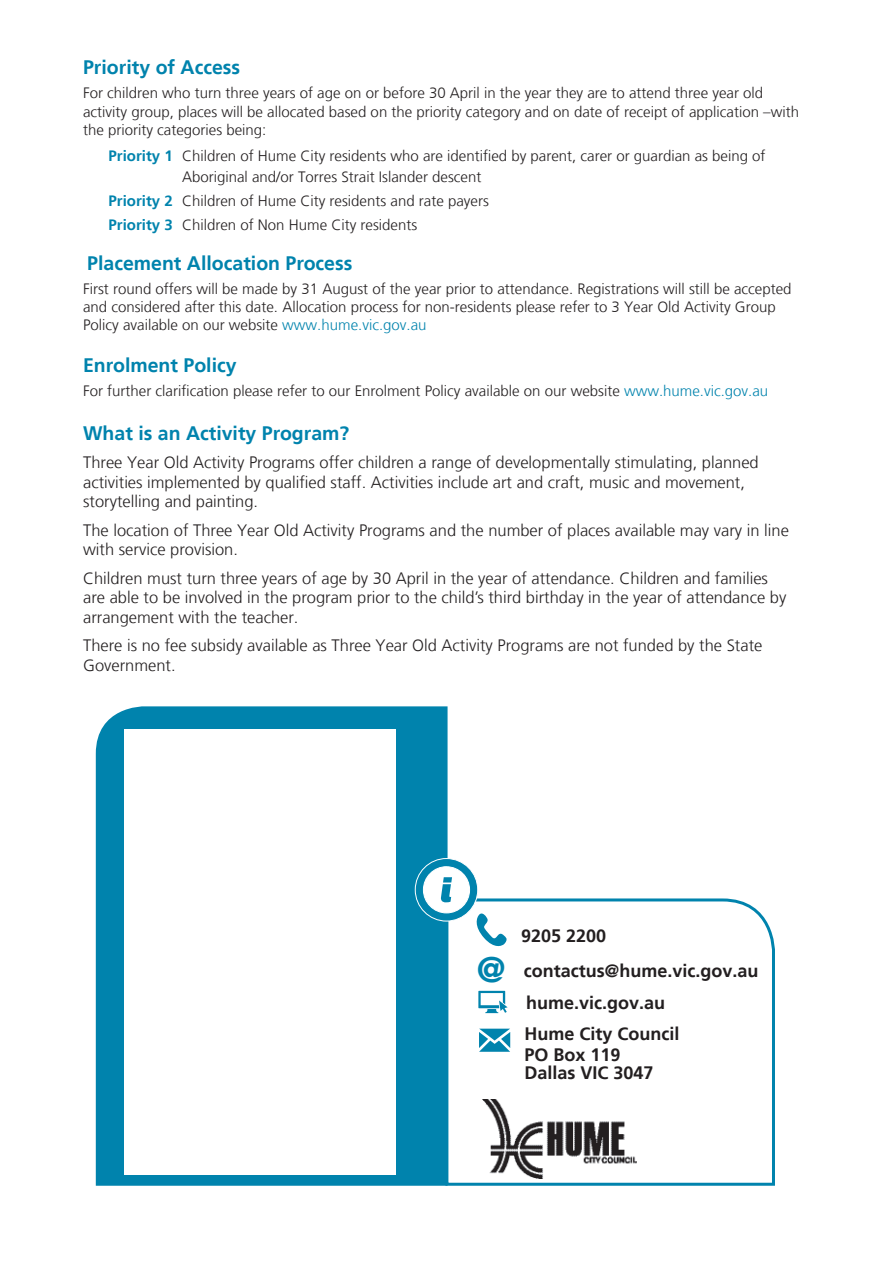
<style>
.page{position:relative;width:893px;height:1263px;background:#fff}
.page>*{position:absolute;margin:0;border:0;box-sizing:border-box;transform-origin:0 0}
.t1{font:700 19.5px "Frutiger LT";color:#0083ad}
.t2{font:700 18px/21px "Frutiger LT";color:#231f20}
.t3{font:300 16.5px/19.5px "Frutiger LT";color:#231f20}
.t4{font:300 15px/24px "Frutiger LT";color:#231f20}
.s1{font-weight:700;color:#0083ad}
.s2{color:#0083ad}
.s3{font-weight:900;font-size:36px;color:#0083ad}
</style>
<div class="page">
<div style="left:96px;top:706px;width:352px;height:480px;background:#0083ad"></div>
<img style="left:125px;top:730px;width:270px;height:444px">
<svg style="left:444px;top:898px;width:331px;height:288px"></svg>
<svg style="left:415px;top:858px;width:92px;height:91px"></svg>
<svg style="left:479px;top:1029px;width:31px;height:23px"></svg>
<img style="left:483px;top:1100px;width:154px;height:78px">
<svg style="left:478px;top:991px;width:30px;height:22px"></svg>
<h1 class="t1" style="left:83px;top:56px;width:159px">Priority of Access</h1>
<p class="t4" style="left:83px;top:83px;width:717px;line-height:19.5px">For children who turn three years of age on or before 30 April in the year they are to attend three year old activity group, places will be allocated based on the priority category and on date of receipt of application –with</p>
<p class="t4" style="left:109px;top:118px;width:658px;line-height:25.5px;text-indent:-26px">the priority categories being:<br><span class="s1">Priority 1</span> Children of Hume City residents who are identified by parent, carer or guardian as being of</p>
<p class="t4" style="left:109px;top:165px;width:382px;text-indent:74px">Aboriginal and/or Torres Strait Islander descent<br><span class="s1">Priority 2</span> Children of Hume City residents and rate payers<br><span class="s1">Priority 3</span> Children of Non Hume City residents</p>
<h1 class="t1" style="left:87px;top:252px;width:267px">Placement Allocation Process</h1>
<p class="t4" style="left:83px;top:280px;width:710px;line-height:18px">First round offers will be made by 31 August of the year prior to attendance. Registrations will still be accepted and considered after this date. Allocation process for non-residents please refer to 3 Year Old Activity Group<br>Policy available on our website <span class="s2">www.hume.vic.gov.au</span></p>
<h1 class="t1" style="left:83px;top:354px;width:155px">Enrolment Policy</h1>
<p class="t4" style="left:83px;top:379px;width:687px">For further clarification please refer to our Enrolment Policy available on our website <span class="s2">www.hume.vic.gov.au</span></p>
<h1 class="t1" style="left:83px;top:422px;width:268px">What is an Activity Program?</h1>
<p class="t3" style="left:83px;top:453px;width:677px">Three Year Old Activity Programs offer children a range of developmentally stimulating, planned activities implemented by qualified staff. Activities include art and craft, music and movement, storytelling and painting.</p>
<p class="t3" style="left:83px;top:521px;width:707px">The location of Three Year Old Activity Programs and the number of places available may vary in line with service provision.</p>
<p class="t3" style="left:83px;top:569px;width:705px">Children must turn three years of age by 30 April in the year of attendance. Children and families are able to be involved in the program prior to the child’s third birthday in the year of attendance by arrangement with the teacher.</p>
<p class="t3" style="left:83px;top:636px;width:681px">There is no fee subsidy available as Three Year Old Activity Programs are not funded by the State<br>Government.</p>
<p class="t2" style="left:521px;top:925px;width:87px">9205 2200</p>
<p class="t2" style="left:477px;top:960px;width:283px"><span class="s3">@</span> contactus@hume.vic.gov.au</p>
<p class="t2" style="left:526px;top:992px;width:141px">hume.vic.gov.au</p>
<p class="t2" style="left:525px;top:1023px;width:157px">Hume City Council<br>PO Box 119</p>
<p class="t2" style="left:525px;top:1062px;width:131px">Dallas VIC 3047</p>
</div>
